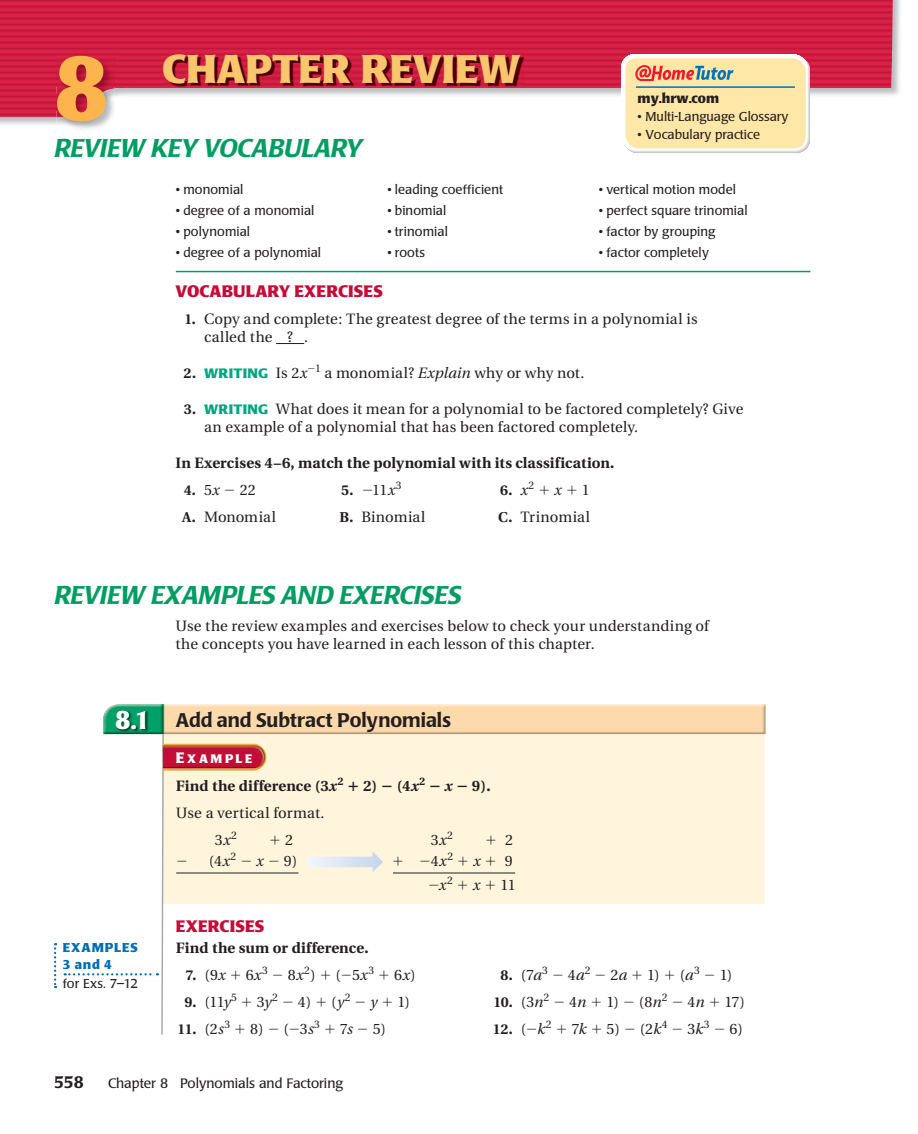
<style>
.page{position:relative;width:918px;height:1134px;background:#fff}
.page>*{position:absolute;margin:0;border:0;box-sizing:border-box;transform-origin:0 0}
.t1{font:700 90px "Scudder";color:#fcb54c}
.t2{font:700 39.75px "Scudder";color:#f9c56d}
.t3{font:italic 500 25.5px "Scudder";color:#009d62}
.t4{font:700 25.5px "Scudder";color:#fff}
.t5{font:500 19.5px "Scudder";color:#231f20}
.t6{font:700 16.5px "Scudder";letter-spacing:.01em;color:#c40c37}
.t7{font:500 16.5px "Scudder";color:#231f20}
.t8{font:15px/18px "Utopia";letter-spacing:.01em;color:#231f20}
.t9{font:700 15px "Utopia";letter-spacing:.01em;color:#231f20}
.t10{font:italic 15px "Utopia";color:#231f20}
.t11{font:italic 700 15px "Utopia";color:#231f20}
.t12{font:700 14.25px "Utopia";color:#231f20}
.t13{font:13.5px "Scudder";color:#231f20}
.t14{font:700 13.5px "Scudder";color:#231f20}
.t15{font:12.75px "Scudder";letter-spacing:.005em;color:#231f20}
.t16{font:700 12.75px/16.5px "Scudder";letter-spacing:.07em;color:#006cb3}
.t17{font:700 12.3px "Scudder";letter-spacing:.215em;color:#fff}
.s1{font-weight:700;font-size:14.25px}
.s2{font-family:"Scudder";font-weight:700;font-size:13.5px;color:#00a77e}
.s3{font-style:italic}
.s4{font-weight:400;font-size:15px}
.s5{font-weight:400;font-style:italic;font-size:15px}
.s6{font-size:15px}
</style>
<div class="page">
<div style="left:162px;top:729px;width:603px;height:175px;background:#fef5dc"></div>
<img style="left:103px;top:704px;width:663px;height:30px">
<img style="left:165px;top:744px;width:101px;height:26px">
<svg style="left:276px;top:343px;width:28px;height:1px"></svg>
<hr style="left:176px;top:271px;width:634px;height:1px;background:#009d62">
<svg style="left:65px;top:732px;width:100px;height:303px"></svg>
<svg style="left:54px;top:943px;width:2px;height:45px"></svg>
<img style="left:116px;top:710px;width:33px;height:22px">
<svg style="left:308px;top:852px;width:75px;height:20px"></svg>
<hr style="left:176px;top:873px;width:122px;height:1px;background:#231f20">
<hr style="left:393px;top:873px;width:122px;height:1px;background:#231f20">
<svg style="left:0;top:0;width:893px;height:149px"></svg>
<p class="t1" style="left:54px;top:48px;width:56px">8</p>
<p class="t2" style="left:162px;top:51px;width:360px">CHAPTER REVIEW</p>
<p class="t3" style="left:54px;top:137px;width:310px">REVIEW KEY VOCABULARY</p>
<p class="t15" style="left:176px;top:184px;width:69px">• monomial</p>
<p class="t15" style="left:176px;top:205px;width:140px">• degree of a monomial</p>
<p class="t15" style="left:176px;top:226px;width:76px">• polynomial</p>
<p class="t15" style="left:176px;top:247px;width:147px">• degree of a polynomial</p>
<p class="t15" style="left:387px;top:184px;width:117px">• leading coefficient</p>
<p class="t15" style="left:387px;top:205px;width:60px">• binomial</p>
<p class="t15" style="left:387px;top:226px;width:62px">• trinomial</p>
<p class="t15" style="left:387px;top:247px;width:39px">• roots</p>
<p class="t14" style="left:638px;top:92px;width:83px">my.hrw.com</p>
<p class="t15" style="left:638px;top:110px;width:152px">• Multi-Language Glossary</p>
<p class="t15" style="left:638px;top:128px;width:124px">• Vocabulary practice</p>
<p class="t15" style="left:599px;top:184px;width:139px">• vertical motion model</p>
<p class="t15" style="left:599px;top:205px;width:150px">• perfect square trinomial</p>
<p class="t15" style="left:599px;top:226px;width:118px">• factor by grouping</p>
<p class="t15" style="left:599px;top:247px;width:112px">• factor completely</p>
<p class="t6" style="left:176px;top:284px;width:209px">VOCABULARY EXERCISES</p>
<p class="t8" style="left:204px;top:311px;width:495px;text-indent:-20px"><span class="s1">1.</span> Copy and complete: The greatest degree of the terms in a polynomial is called the ? .</p>
<p class="t8" style="left:184px;top:365px;width:402px"><span class="s1">2.</span> <span class="s2">WRITING</span> Is 2<span class="s3">x</span> <sup>1</sup> a monomial? <span class="s3">Explain</span> why or why not.</p>
<p class="t8" style="left:204px;top:401px;width:541px;text-indent:-20px"><span class="s1">3.</span> <span class="s2">WRITING</span> What does it mean for a polynomial to be factored completely? Give an example of a polynomial that has been factored completely.</p>
<p class="t9" style="left:176px;top:457px;width:440px">In Exercises 4–6, match the polynomial with its classification.</p>
<p class="t12" style="left:184px;top:484px;width:38px">4. <span class="s4">5</span><span class="s5">x</span></p>
<p class="t8" style="left:240px;top:482px;width:18px">22</p>
<p class="t12" style="left:341px;top:484px;width:62px">5. <span class="s4">11</span><span class="s5">x</span><sup>3</sup></p>
<p class="t12" style="left:500px;top:484px;width:36px">6. <span class="s5">x</span><sup>2</sup></p>
<p class="t10" style="left:554px;top:484px;width:9px">x</p>
<p class="t8" style="left:582px;top:482px;width:9px">1</p>
<p class="t8" style="left:182px;top:509px;width:95px"><span class="s1">A.</span> Monomial</p>
<p class="t8" style="left:340px;top:509px;width:87px"><span class="s1">B.</span> Binomial</p>
<p class="t8" style="left:498px;top:509px;width:93px"><span class="s1">C.</span> Trinomial</p>
<p class="t3" style="left:54px;top:584px;width:408px">REVIEW EXAMPLES AND EXERCISES</p>
<p class="t4" style="left:115px;top:708px;width:36px">8.1</p>
<p class="t16" style="left:63px;top:941px;width:77px">EXAMPLES<br>3 and 4</p>
<p class="t15" style="left:63px;top:978px;width:77px">for Exs. 7–12</p>
<p class="t8" style="left:176px;top:618px;width:535px">Use the review examples and exercises below to check your understanding of the concepts you have learned in each lesson of this chapter.</p>
<p class="t5" style="left:176px;top:711px;width:276px">Add and Subtract Polynomials</p>
<p class="t17" style="left:176px;top:753px;width:78px"><span class="s6">E</span>XAMPLE</p>
<p class="t9" style="left:176px;top:780px;width:169px">Find the difference (3<span class="s3">x</span><sup>2</sup></p>
<p class="t9" style="left:363px;top:780px;width:64px">2) (4<span class="s3">x</span><sup>2</sup></p>
<p class="t11" style="left:445px;top:780px;width:9px">x</p>
<p class="t9" style="left:472px;top:780px;width:20px">9).</p>
<p class="t8" style="left:215px;top:801px;width:111px;line-height:27px;text-indent:-39px">Use a vertical format.<br>3<span class="s3">x</span><sup>2</sup></p>
<p class="t8" style="left:285px;top:832px;width:9px">2</p>
<p class="t8" style="left:431px;top:832px;width:24px">3<span class="s3">x</span><sup>2</sup></p>
<p class="t8" style="left:505px;top:832px;width:9px">2</p>
<p class="t8" style="left:209px;top:853px;width:29px">(4<span class="s3">x</span><sup>2</sup></p>
<p class="t10" style="left:256px;top:855px;width:9px">x</p>
<p class="t8" style="left:284px;top:853px;width:15px">9)</p>
<p class="t8" style="left:431px;top:853px;width:24px">4<span class="s3">x</span><sup>2</sup></p>
<p class="t10" style="left:473px;top:855px;width:9px">x</p>
<p class="t8" style="left:505px;top:853px;width:9px">9</p>
<p class="t10" style="left:439px;top:879px;width:15px">x<sup>2</sup></p>
<p class="t10" style="left:473px;top:879px;width:9px">x</p>
<p class="t8" style="left:500px;top:877px;width:17px">11</p>
<p class="t6" style="left:176px;top:919px;width:90px">EXERCISES</p>
<p class="t9" style="left:176px;top:942px;width:194px">Find the sum or difference.</p>
<p class="t12" style="left:185px;top:969px;width:42px">7. <span class="s4">(9</span><span class="s5">x</span></p>
<p class="t8" style="left:246px;top:967px;width:24px">6<span class="s3">x</span><sup>3</sup></p>
<p class="t8" style="left:288px;top:967px;width:29px">8<span class="s3">x</span><sup>2</sup>)</p>
<p class="t8" style="left:336px;top:967px;width:40px">( 5<span class="s3">x</span><sup>3</sup></p>
<p class="t8" style="left:394px;top:967px;width:23px">6<span class="s3">x</span>)</p>
<p class="t12" style="left:501px;top:969px;width:49px">8. <span class="s4">(7</span><span class="s5">a</span><sup>3</sup></p>
<p class="t8" style="left:568px;top:967px;width:24px">4<span class="s3">a</span><sup>2</sup></p>
<p class="t8" style="left:611px;top:967px;width:18px">2<span class="s3">a</span></p>
<p class="t8" style="left:647px;top:967px;width:54px">1) (<span class="s3">a</span><sup>3</sup></p>
<p class="t8" style="left:720px;top:967px;width:14px">1)</p>
<p class="t8" style="left:184px;top:994px;width:54px"><span class="s1">9.</span> (11<span class="s3">y</span><sup>5</sup></p>
<p class="t8" style="left:257px;top:994px;width:23px">3<span class="s3">y</span><sup>2</sup></p>
<p class="t8" style="left:298px;top:994px;width:54px">4) (<span class="s3">y</span><sup>2</sup></p>
<p class="t10" style="left:370px;top:996px;width:9px">y</p>
<p class="t8" style="left:397px;top:994px;width:14px">1)</p>
<p class="t12" style="left:494px;top:996px;width:57px">10. <span class="s4">(3</span><span class="s5">n</span><sup>2</sup></p>
<p class="t8" style="left:569px;top:994px;width:19px">4<span class="s3">n</span></p>
<p class="t8" style="left:606px;top:994px;width:63px">1) (8<span class="s3">n</span><sup>2</sup></p>
<p class="t8" style="left:688px;top:994px;width:19px">4<span class="s3">n</span></p>
<p class="t8" style="left:725px;top:994px;width:22px">17)</p>
<p class="t12" style="left:178px;top:1023px;width:54px">11. <span class="s4">(2</span><span class="s5">s</span><sup>3</sup></p>
<p class="t8" style="left:250px;top:1021px;width:71px">8) ( 3<span class="s3">s</span><sup>3</sup></p>
<p class="t8" style="left:340px;top:1021px;width:14px">7<span class="s3">s</span></p>
<p class="t8" style="left:373px;top:1021px;width:15px">5)</p>
<p class="t12" style="left:493px;top:1023px;width:60px">12. <span class="s4">(</span> <span class="s5">k</span><sup>2</sup></p>
<p class="t8" style="left:572px;top:1021px;width:17px">7<span class="s3">k</span></p>
<p class="t8" style="left:607px;top:1021px;width:62px">5) (2<span class="s3">k</span><sup>4</sup></p>
<p class="t8" style="left:687px;top:1021px;width:24px">3<span class="s3">k</span><sup>3</sup></p>
<p class="t8" style="left:730px;top:1021px;width:15px">6)</p>
<p class="t7" style="left:54px;top:1075px;width:31px">558</p>
<p class="t13" style="left:108px;top:1078px;width:237px">Chapter 8 Polynomials and Factoring</p>
</div>
